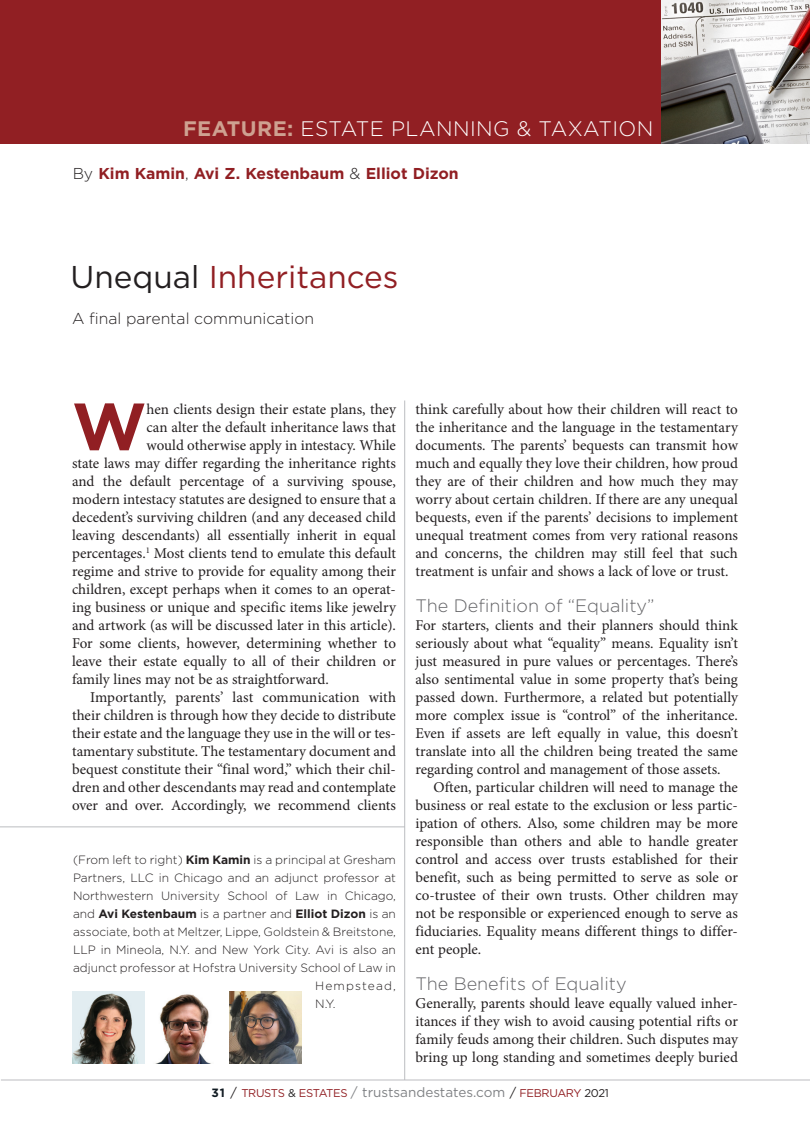
<style>
.page{position:relative;width:810px;height:1134px;background:#fff}
.page>*{position:absolute;margin:0;border:0;box-sizing:border-box;transform-origin:0 0}
.BODY_no_indent{font:700 66.45px "Gotham";color:#911f23}
.Main_Headline{font:31.5px "Gotham";color:#911f23}
.t1{font:300 21px "Gotham";letter-spacing:.02em;color:#fff}
.SUBHEAD{font:300 18px "Gotham";color:#636366}
.Author_Byline{font:700 15.75px "Gotham";color:#911f23}
.DECK{font:300 15.75px "Gotham";color:#231f20}
.BODY_no_indent-2{font:15px/18px "Minion Pro";color:#231f20;text-align:justify}
.BODY{font:15px/18px "Minion Pro";color:#231f20;text-align:justify}
.AUTHOR_BIO{font:300 12px "Gotham";color:#231f20}
.AUTHOR_BIO-2{font:700 12px "Gotham";color:#231f20}
.AUTHOR_BIO-3{font:300 12px "Gotham";letter-spacing:.095em;color:#231f20}
.t2{font:11.25px "Gotham";letter-spacing:-.03em;color:#911f23}
.s1{font-weight:700;color:#cea191}
.s2{font-weight:300;color:#231f20}
.s3{color:#231f20}
.s4{font-weight:700}
.s5{font-weight:300}
.s6{font-weight:700;font-size:12px;color:#101a21}
.s7{font-size:12.75px;color:#231f20}
.s8{font-size:13.5px;color:#808285}
</style>
<div class="page">
<hr style="left:1px;top:1080px;width:809px;height:1px;background:#bcbdc0">
<img style="left:72px;top:991px;width:72px;height:72px">
<hr style="left:0;top:826px;width:405px;height:1px;background:#bcbdc0">
<hr style="left:404px;top:400px;width:1px;height:680px;background:#bcbdc0">
<img style="left:158px;top:994px;width:51px;height:69px">
<img style="left:230px;top:991px;width:72px;height:72px">
<div style="left:0;top:0;width:810px;height:144px;background:#911f23"></div>
<img style="left:661px;top:0;width:149px;height:144px">
<h3 class="t1" style="left:183px;top:115px;width:472px"><span class="s1">FEATURE:</span> ESTATE PLANNING &amp; TAXATION</h3>
<p class="Author_Byline" style="left:73px;top:163px;width:387px"><span class="s2">By</span> Kim Kamin<span class="s2">,</span> Avi Z. Kestenbaum <span class="s2">&amp;</span> Elliot Dizon</p>
<p class="Main_Headline" style="left:70px;top:257px;width:330px"><span class="s3">Unequal</span> Inheritances</p>
<p class="DECK" style="left:72px;top:308px;width:244px">A final parental communication</p>
<p class="BODY_no_indent" style="left:72px;top:382px;width:76px">W</p>
<p class="BODY_no_indent-2" style="left:147px;top:400px;width:251px">hen clients design their estate plans, they</p>
<p class="BODY_no_indent-2" style="left:147px;top:418px;width:251px">can alter the default inheritance laws that</p>
<p class="BODY_no_indent-2" style="left:147px;top:436px;width:251px">would otherwise apply in intestacy. While</p>
<p class="BODY_no_indent-2" style="left:72px;top:454px;width:325px">state laws may differ regarding the inheritance rights</p>
<p class="BODY_no_indent-2" style="left:72px;top:472px;width:325px">and the default percentage of a surviving spouse,</p>
<p class="BODY_no_indent-2" style="left:72px;top:490px;width:326px">modern intestacy statutes are designed to ensure that a</p>
<p class="BODY_no_indent-2" style="left:72px;top:508px;width:325px">decedent’s surviving children (and any deceased child</p>
<p class="BODY_no_indent-2" style="left:72px;top:526px;width:325px">leaving descendants) all essentially inherit in equal</p>
<p class="BODY_no_indent-2" style="left:72px;top:544px;width:326px">percentages.<sup>1</sup> Most clients tend to emulate this default</p>
<p class="BODY_no_indent-2" style="left:72px;top:562px;width:325px">regime and strive to provide for equality among their</p>
<p class="BODY_no_indent-2" style="left:72px;top:580px;width:325px">children, except perhaps when it comes to an operat-</p>
<p class="BODY_no_indent-2" style="left:72px;top:598px;width:325px">ing business or unique and specific items like jewelry</p>
<p class="BODY_no_indent-2" style="left:72px;top:616px;width:325px">and artwork (as will be discussed later in this article).</p>
<p class="BODY_no_indent-2" style="left:72px;top:634px;width:325px">For some clients, however, determining whether to</p>
<p class="BODY_no_indent-2" style="left:72px;top:652px;width:325px">leave their estate equally to all of their children or</p>
<p class="BODY_no_indent-2" style="left:72px;top:670px;width:258px">family lines may not be as straightforward.</p>
<p class="BODY" style="left:72px;top:688px;width:326px;text-indent:18px">Importantly, parents’ last communication with their children is through how they decide to distribute their estate and the language they use in the will or tes&shy;tamentary substitute. The testamentary document and bequest constitute their “final word,” which their chil&shy;dren and other descendants may read and contemplate over and over. Accordingly, we recommend clients</p>
<p class="AUTHOR_BIO" style="left:73px;top:852px;width:324px">(From left to right) <span class="s4">Kim Kamin</span> is a principal at Gresham</p>
<p class="AUTHOR_BIO" style="left:73px;top:870px;width:325px">Partners, LLC in Chicago and an adjunct professor at</p>
<p class="AUTHOR_BIO" style="left:73px;top:888px;width:325px">Northwestern University School of Law in Chicago,</p>
<p class="AUTHOR_BIO-2" style="left:73px;top:906px;width:324px"><span class="s5">and</span> Avi Kestenbaum <span class="s5">is a partner and</span> Elliot Dizon <span class="s5">is an</span></p>
<p class="AUTHOR_BIO" style="left:73px;top:924px;width:325px">associate, both at Meltzer, Lippe, Goldstein &amp; Breitstone,</p>
<p class="AUTHOR_BIO" style="left:73px;top:942px;width:324px">LLP in Mineola, N.Y. and New York City. Avi is also an</p>
<p class="AUTHOR_BIO" style="left:73px;top:960px;width:324px">adjunct professor at Hofstra University School of Law in</p>
<p class="AUTHOR_BIO-3" style="left:315px;top:978px;width:82px">Hempstead,</p>
<p class="AUTHOR_BIO" style="left:315px;top:996px;width:22px">N.Y.</p>
<p class="BODY" style="left:416px;top:400px;width:324px">think carefully about how their children will react to the inheritance and the language in the testamentary documents. The parents’ bequests can transmit how much and equally they love their children, how proud they are of their children and how much they may worry about certain children. If there are any unequal bequests, even if the parents’ decisions to implement unequal treatment comes from very rational reasons and concerns, the children may still feel that such treatment is unfair and shows a lack of love or trust.</p>
<p class="SUBHEAD" style="left:416px;top:594px;width:241px">The Definition of “Equality”</p>
<p class="BODY_no_indent-2" style="left:416px;top:616px;width:324px">For starters, clients and their planners should think seriously about what “equality” means. Equality isn’t just measured in pure values or percentages. There’s also sentimental value in some property that’s being passed down. Furthermore, a related but potentially more complex issue is “control” of the inheritance.<br>Even if assets are left equally in value, this doesn’t translate into all the children being treated the same regarding control and management of those assets.</p>
<p class="BODY" style="left:416px;top:778px;width:324px;text-indent:18px">Often, particular children will need to manage the business or real estate to the exclusion or less partic&shy;ipation of others. Also, some children may be more responsible than others and able to handle greater control and access over trusts established for their benefit, such as being permitted to serve as sole or co-trustee of their own trusts. Other children may not be responsible or experienced enough to serve as fiduciaries. Equality means different things to differ&shy;ent people.</p>
<p class="SUBHEAD" style="left:416px;top:972px;width:213px">The Benefits of Equality</p>
<p class="BODY_no_indent-2" style="left:416px;top:994px;width:324px">Generally, parents should leave equally valued inher&shy;itances if they wish to avoid causing potential rifts or family feuds among their children. Such disputes may bring up long standing and sometimes deeply buried</p>
<p class="t2" style="left:211px;top:1086px;width:399px"><span class="s6">31</span> <span class="s7">/</span> TRUSTS <span class="s3">&amp;</span> ESTATES <span class="s8">/ trustsandestates.com</span> <span class="s7">/</span> FEBRUARY <span class="s3">2021</span></p>
</div>
